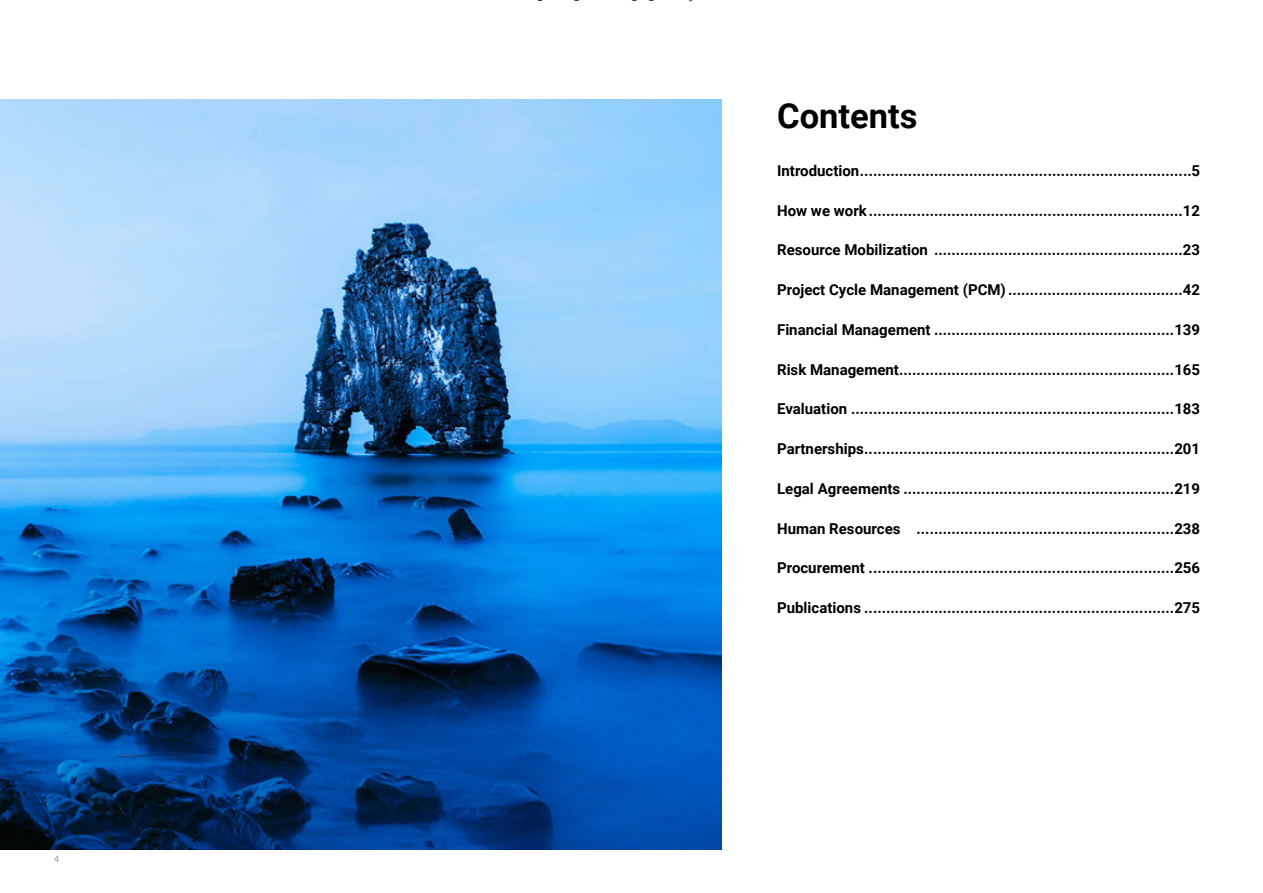
<style>
.page{position:relative;width:1263px;height:893px;background:#fff}
.page>*{position:absolute;margin:0;border:0;box-sizing:border-box;transform-origin:0 0}
.t1{font:700 34.5px "Roboto";color:#000}
.t2{font:700 15px "Roboto";color:#000}
.t3{font:300 9px "Roboto";color:#706f6f}
</style>
<div class="page">
<img style="left:0;top:100px;width:722px;height:749px">
<p class="t3" style="left:54px;top:853px;width:6px">4</p>
<h1 class="t1" style="left:777px;top:91px;width:142px">Contents</h1>
<p class="t2" style="left:777px;top:160px;width:424px">Introduction............................................................................5</p>
<p class="t2" style="left:777px;top:200px;width:424px">How we work........................................................................12</p>
<p class="t2" style="left:777px;top:239px;width:425px">Resource Mobilization .........................................................23</p>
<p class="t2" style="left:777px;top:279px;width:424px">Project Cycle Management (PCM)........................................42</p>
<p class="t2" style="left:777px;top:319px;width:425px">Financial Management .......................................................139</p>
<p class="t2" style="left:777px;top:359px;width:425px">Risk Management...............................................................165</p>
<p class="t2" style="left:777px;top:398px;width:425px">Evaluation ..........................................................................183</p>
<p class="t2" style="left:777px;top:438px;width:425px">Partnerships.......................................................................201</p>
<p class="t2" style="left:777px;top:478px;width:425px">Legal Agreements ..............................................................219</p>
<p class="t2" style="left:777px;top:518px;width:425px">Human Resources ...........................................................238</p>
<p class="t2" style="left:777px;top:557px;width:425px">Procurement ......................................................................256</p>
<p class="t2" style="left:777px;top:597px;width:425px">Publications .......................................................................275</p>
</div>
